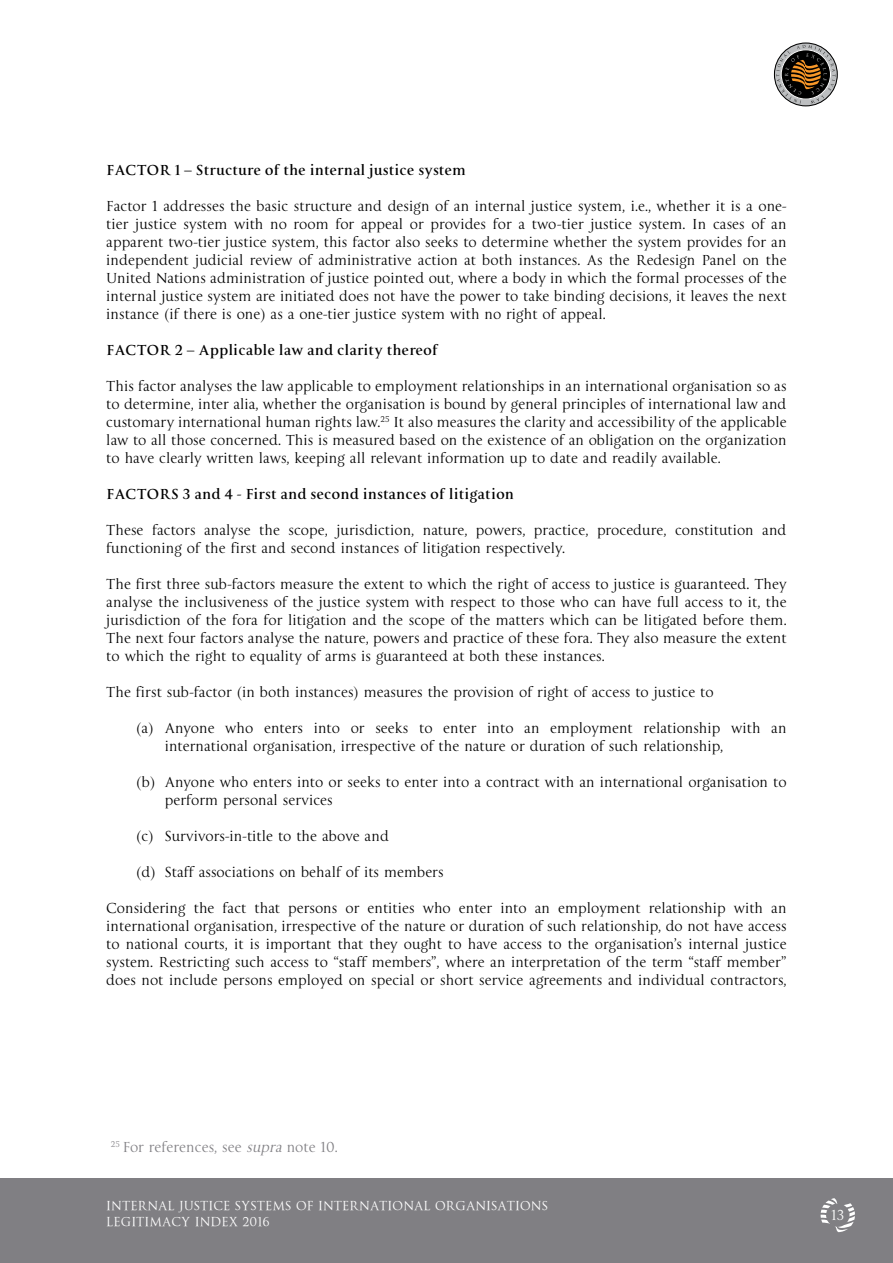
<style>
.page{position:relative;width:893px;height:1263px;background:#fff}
.page>*{position:absolute;margin:0;border:0;box-sizing:border-box;transform-origin:0 0}
.t1{font:15px/18px "La Gioconda";color:#000;text-align:justify}
.t2{font:700 15px "La Gioconda";color:#000}
.t3{font:15px "La Gioconda";color:#807f83}
.t4{font:15px "La Gioconda";color:#fff}
.t5{font:13.5px/16.2px "La Gioconda TT";color:#fff}
.s1{font-style:italic}
</style>
<div class="page">
<div style="left:0;top:1178px;width:893px;height:85px;background:#807f83"></div>
<div style="left:774px;top:43px;width:64px;height:63px;border:1px solid #000;border-radius:50%"></div>
<svg style="left:776px;top:45px;width:59px;height:59px;background:#786e63"></svg>
<svg style="left:821px;top:1198px;width:34px;height:34px"></svg>
<div style="left:826px;top:1203px;width:23px;height:24px;background:#807f83;border-radius:50%"></div>
<p class="t2" style="left:106px;top:161px;width:361px">FACTOR 1 – Structure of the internal justice system</p>
<p class="t1" style="left:106px;top:197px;width:682px">Factor 1 addresses the basic structure and design of an internal justice system, i.e., whether it is a one&shy;tier justice system with no room for appeal or provides for a two-tier justice system. In cases of an apparent two-tier justice system, this factor also seeks to determine whether the system provides for an independent judicial review of administrative action at both instances. As the Redesign Panel on the United Nations administration of justice pointed out, where a body in which the formal processes of the internal justice system are initiated does not have the power to take binding decisions, it leaves the next instance (if there is one) as a one-tier justice system with no right of appeal.</p>
<p class="t2" style="left:106px;top:341px;width:333px">FACTOR 2 – Applicable law and clarity thereof</p>
<p class="t1" style="left:106px;top:377px;width:682px">This factor analyses the law applicable to employment relationships in an international organisation so as to determine, inter alia, whether the organisation is bound by general principles of international law and customary international human rights law.<sup>25</sup> It also measures the clarity and accessibility of the applicable law to all those concerned. This is measured based on the existence of an obligation on the organization to have clearly written laws, keeping all relevant information up to date and readily available.</p>
<p class="t2" style="left:106px;top:485px;width:409px">FACTORS 3 and 4 - First and second instances of litigation</p>
<p class="t1" style="left:106px;top:521px;width:682px">These factors analyse the scope, jurisdiction, nature, powers, practice, procedure, constitution and functioning of the first and second instances of litigation respectively.</p>
<p class="t1" style="left:106px;top:575px;width:682px">The first three sub-factors measure the extent to which the right of access to justice is guaranteed. They analyse the inclusiveness of the justice system with respect to those who can have full access to it, the jurisdiction of the fora for litigation and the scope of the matters which can be litigated before them.<br>The next four factors analyse the nature, powers and practice of these fora. They also measure the extent to which the right to equality of arms is guaranteed at both these instances.</p>
<p class="t1" style="left:106px;top:683px;width:609px">The first sub-factor (in both instances) measures the provision of right of access to justice to</p>
<p class="t1" style="left:165px;top:719px;width:623px;text-indent:-28px">(a) Anyone who enters into or seeks to enter into an employment relationship with an international organisation, irrespective of the nature or duration of such relationship,</p>
<p class="t1" style="left:165px;top:773px;width:623px;text-indent:-28px">(b) Anyone who enters into or seeks to enter into a contract with an international organisation to perform personal services</p>
<p class="t1" style="left:136px;top:827px;width:254px">(c) Survivors-in-title to the above and</p>
<p class="t1" style="left:136px;top:863px;width:309px">(d) Staff associations on behalf of its members</p>
<p class="t1" style="left:106px;top:899px;width:682px">Considering the fact that persons or entities who enter into an employment relationship with an international organisation, irrespective of the nature or duration of such relationship, do not have access to national courts, it is important that they ought to have access to the organisation’s internal justice system. Restricting such access to “staff members”, where an interpretation of the term “staff member” does not include persons employed on special or short service agreements and individual contractors,</p>
<p class="t3" style="left:111px;top:1138px;width:229px"><sup>25</sup> For references, see <span class="s1">supra</span> note 10.</p>
<p class="t5" style="left:106px;top:1197px;width:443px">INTERNAL JUSTICE SYSTEMS OF INTERNATIONAL ORGANISATIONS<br>LEGITIMACY INDEX 2016</p>
<p class="t4" style="left:831px;top:1206px;width:15px">13</p>
</div>
